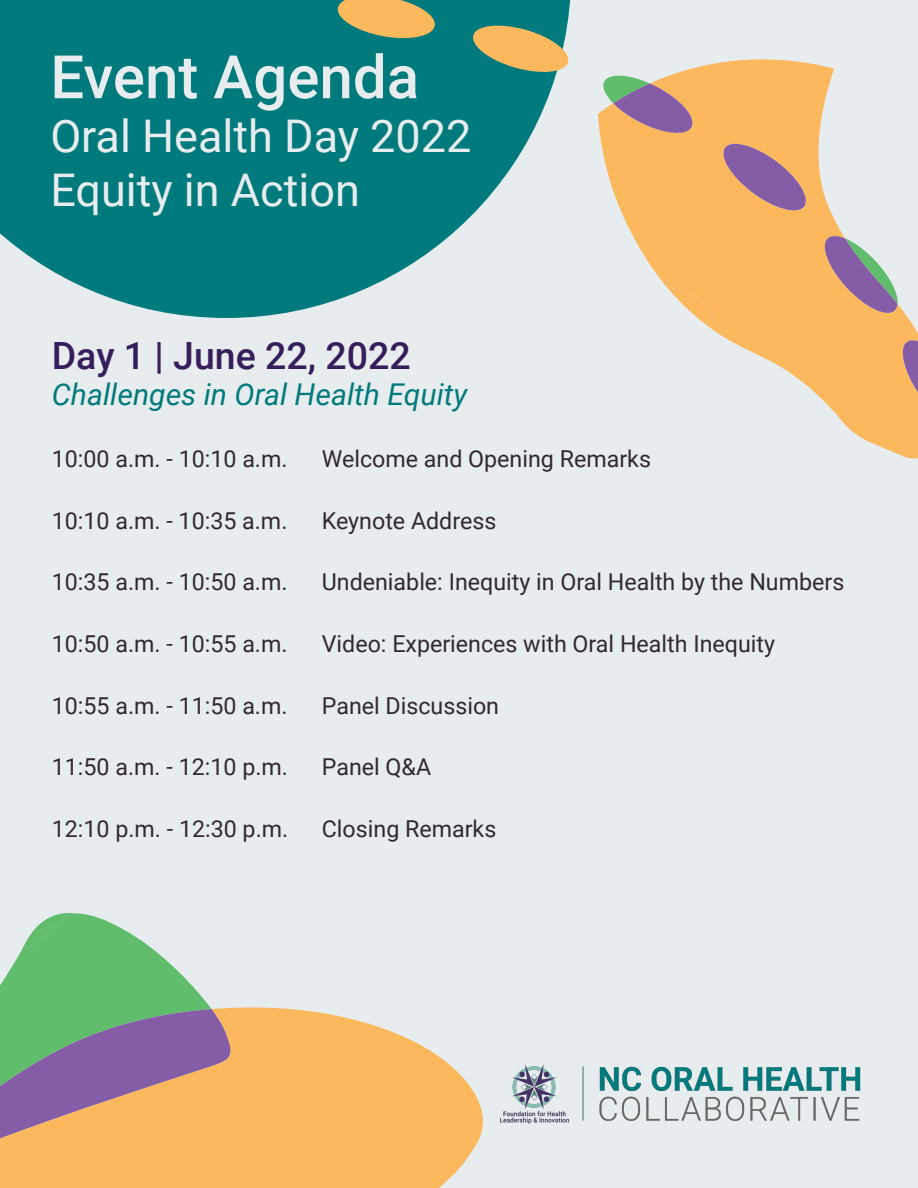
<style>
.page{position:relative;width:918px;height:1188px;background:#e7ecee}
.page>*{position:absolute;margin:0;border:0;box-sizing:border-box;transform-origin:0 0}
.t1{font:500 60px "Roboto";color:#e7ecee}
.t2{font:45px/54px "Roboto";color:#e7ecee}
.t3{font:500 37.5px "Roboto";color:#351e5b}
.t4{font:italic 30px "Roboto";color:#007a7c}
.t5{font:23.25px "Roboto";color:#32292f}
</style>
<div class="page">
<svg style="left:0;top:913px;width:210px;height:94px;fill:#60bd6c"></svg>
<svg style="left:0;top:1007px;width:483px;height:181px;fill:#fcb85c"></svg>
<svg style="left:0;top:1009px;width:234px;height:147px"></svg>
<svg style="left:21px;top:913px;width:48px;height:39px"></svg>
<svg style="left:0;top:0;width:571px;height:318px;fill:#007a7c"></svg>
<svg style="left:598px;top:59px;width:320px;height:400px"></svg>
<svg style="left:667px;top:288px;width:57px;height:49px"></svg>
<svg style="left:601px;top:73px;width:96px;height:64px"></svg>
<svg style="left:719px;top:139px;width:92px;height:76px"></svg>
<svg style="left:820px;top:235px;width:79px;height:83px"></svg>
<svg style="left:898px;top:339px;width:20px;height:78px"></svg>
<svg style="left:470px;top:22px;width:101px;height:53px"></svg>
<svg style="left:336px;top:0;width:101px;height:41px"></svg>
<img style="left:500px;top:1064px;width:361px;height:60px">
<h1 class="t1" style="left:50px;top:35px;width:370px">Event Agenda</h1>
<h2 class="t2" style="left:50px;top:108px;width:423px">Oral Health Day 2022<br>Equity in Action</h2>
<h3 class="t3" style="left:52px;top:330px;width:360px">Day 1 | June 22, 2022</h3>
<p class="t4" style="left:52px;top:374px;width:417px">Challenges in Oral Health Equity</p>
<p class="t5" style="left:52px;top:443px;width:237px">10:00 a.m. - 10:10 a.m.</p>
<p class="t5" style="left:322px;top:443px;width:331px">Welcome and Opening Remarks</p>
<p class="t5" style="left:52px;top:504px;width:237px">10:10 a.m. - 10:35 a.m.</p>
<p class="t5" style="left:322px;top:504px;width:176px">Keynote Address</p>
<p class="t5" style="left:52px;top:566px;width:237px">10:35 a.m. - 10:50 a.m.</p>
<p class="t5" style="left:322px;top:566px;width:524px">Undeniable: Inequity in Oral Health by the Numbers</p>
<p class="t5" style="left:52px;top:628px;width:237px">10:50 a.m. - 10:55 a.m.</p>
<p class="t5" style="left:322px;top:628px;width:455px">Video: Experiences with Oral Health Inequity</p>
<p class="t5" style="left:52px;top:689px;width:237px">10:55 a.m. - 11:50 a.m.</p>
<p class="t5" style="left:322px;top:689px;width:179px">Panel Discussion</p>
<p class="t5" style="left:52px;top:751px;width:238px">11:50 a.m. - 12:10 p.m.</p>
<p class="t5" style="left:322px;top:751px;width:111px">Panel Q&amp;A</p>
<p class="t5" style="left:52px;top:812px;width:238px">12:10 p.m. - 12:30 p.m.</p>
<p class="t5" style="left:322px;top:812px;width:176px">Closing Remarks</p>
</div>
